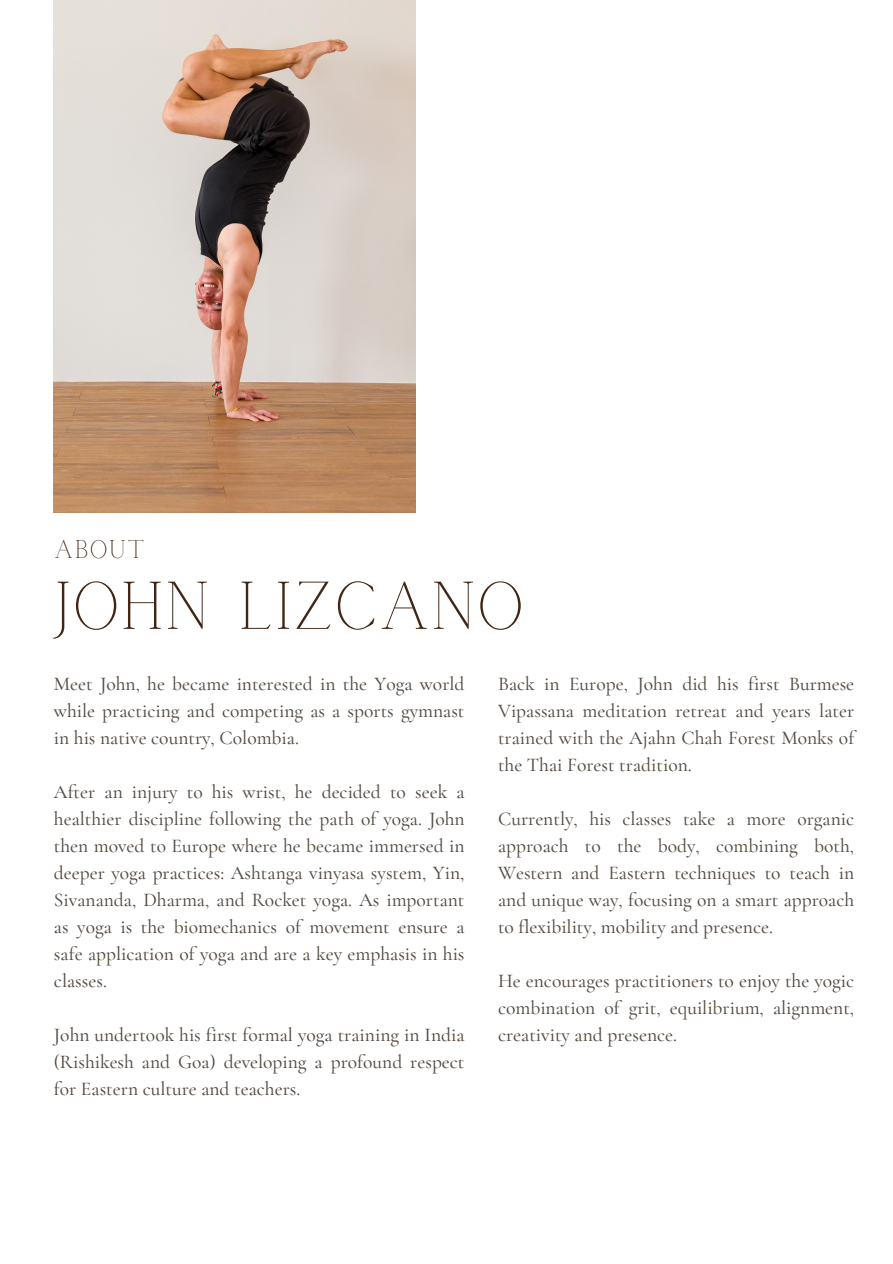
<style>
.page{position:relative;width:893px;height:1264px;background:#fff}
.page>*{position:absolute;margin:0;border:0;box-sizing:border-box;transform-origin:0 0}
.t1{font:66.75px "Calgary";letter-spacing:.01em;color:#412615}
.t2{font:25.35px "Calgary";letter-spacing:.05em;color:#412615}
.t3{font:500 19.5px/27px "Cormorant Garamond";color:#544b43;text-align:justify}
</style>
<div class="page">
<img style="left:54px;top:0;width:361px;height:512px">
<p class="t2" style="left:54px;top:535px;width:92px">ABOUT</p>
<p class="t1" style="left:54px;top:568px;width:471px">JOHN LIZCANO</p>
<p class="t3" style="left:54px;top:670px;width:412px">Meet John, he became interested in the Yoga world while practicing and competing as a sports gymnast in his native country, Colombia.</p>
<p class="t3" style="left:54px;top:778px;width:412px">After an injury to his wrist, he decided to seek a healthier discipline following the path of yoga. John then moved to Europe where he became immersed in deeper yoga practices: Ashtanga vinyasa system, Yin, Sivananda, Dharma, and Rocket yoga. As important as yoga is the biomechanics of movement ensure a safe application of yoga and are a key emphasis in his classes.</p>
<p class="t3" style="left:54px;top:1021px;width:412px">John undertook his first formal yoga training in India (Rishikesh and Goa) developing a profound respect for Eastern culture and teachers.</p>
<p class="t3" style="left:498px;top:670px;width:358px">Back in Europe, John did his first Burmese Vipassana meditation retreat and years later trained with the Ajahn Chah Forest Monks of the Thai Forest tradition.</p>
<p class="t3" style="left:498px;top:805px;width:358px">Currently, his classes take a more organic approach to the body, combining both, Western and Eastern techniques to teach in and unique way, focusing on a smart approach to flexibility, mobility and presence.</p>
<p class="t3" style="left:498px;top:967px;width:358px">He encourages practitioners to enjoy the yogic combination of grit, equilibrium, alignment, creativity and presence.</p>
</div>
